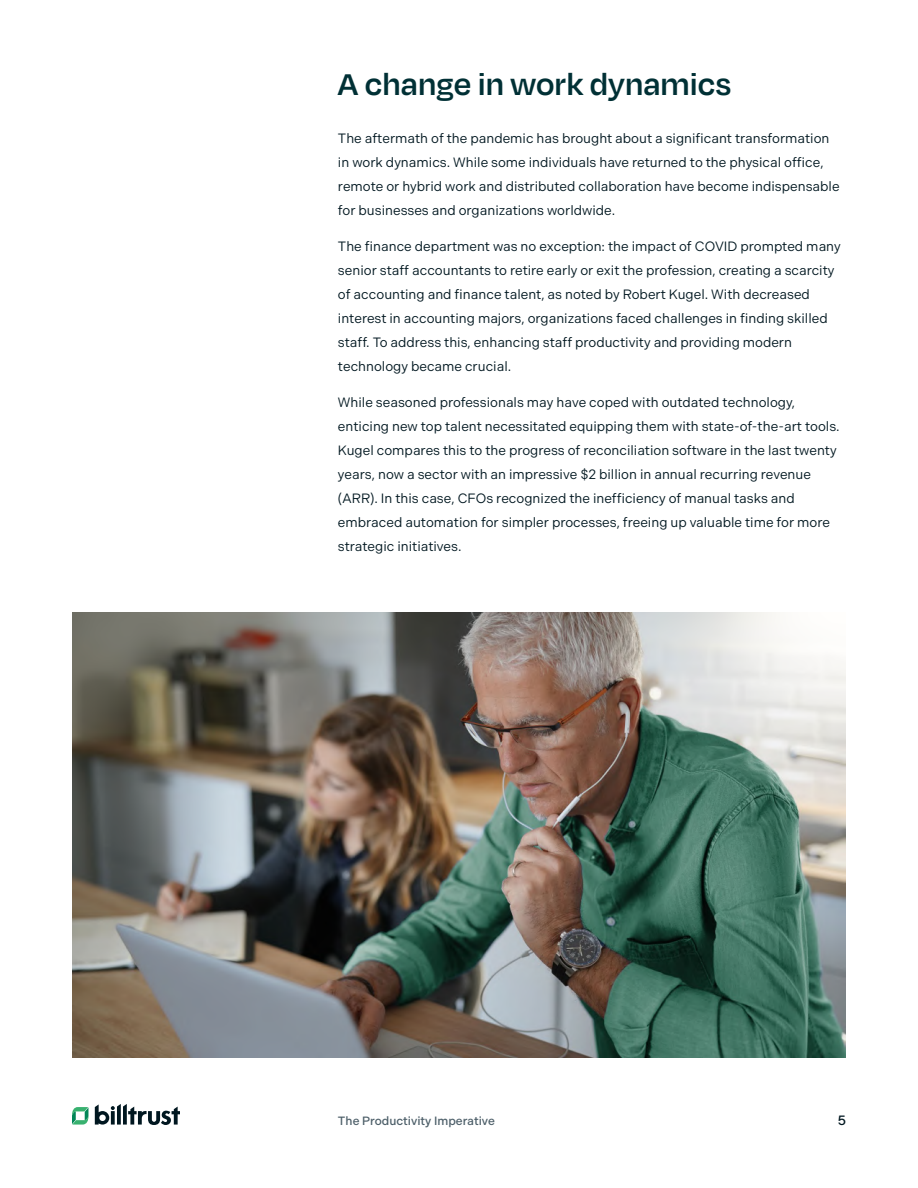
<style>
.page{position:relative;width:918px;height:1188px;background:#fff}
.page>*{position:absolute;margin:0;border:0;box-sizing:border-box;transform-origin:0 0}
.t1{font:600 34.5px "Degular";color:#003035}
.t2{font:13.5px/24px "Indivisible";color:#001720}
.t3{font:500 13.5px "Indivisible";color:#001720}
.t4{font:500 12px "Indivisible";color:#4d5f69}
</style>
<div class="page">
<svg style="left:72px;top:1107px;width:16px;height:18px"></svg>
<svg style="left:95px;top:1104px;width:85px;height:21px"></svg>
<img style="left:72px;top:612px;width:774px;height:446px">
<h1 class="t1" style="left:338px;top:63px;width:395px">A change in work dynamics</h1>
<p class="t2" style="left:338px;top:127px;width:503px">The aftermath of the pandemic has brought about a significant transformation in work dynamics. While some individuals have returned to the physical office, remote or hybrid work and distributed collaboration have become indispensable for businesses and organizations worldwide.</p>
<p class="t2" style="left:338px;top:235px;width:504px">The finance department was no exception: the impact of COVID prompted many senior staff accountants to retire early or exit the profession, creating a scarcity of accounting and finance talent, as noted by Robert Kugel. With decreased interest in accounting majors, organizations faced challenges in finding skilled staff. To address this, enhancing staff productivity and providing modern technology became crucial.</p>
<p class="t2" style="left:338px;top:391px;width:503px">While seasoned professionals may have coped with outdated technology, enticing new top talent necessitated equipping them with state-of-the-art tools.<br>Kugel compares this to the progress of reconciliation software in the last twenty years, now a sector with an impressive $2 billion in annual recurring revenue (ARR). In this case, CFOs recognized the inefficiency of manual tasks and embraced automation for simpler processes, freeing up valuable time for more strategic initiatives.</p>
<p class="t4" style="left:338px;top:1114px;width:158px">The Productivity Imperative</p>
<p class="t3" style="left:838px;top:1113px;width:10px">5</p>
</div>
